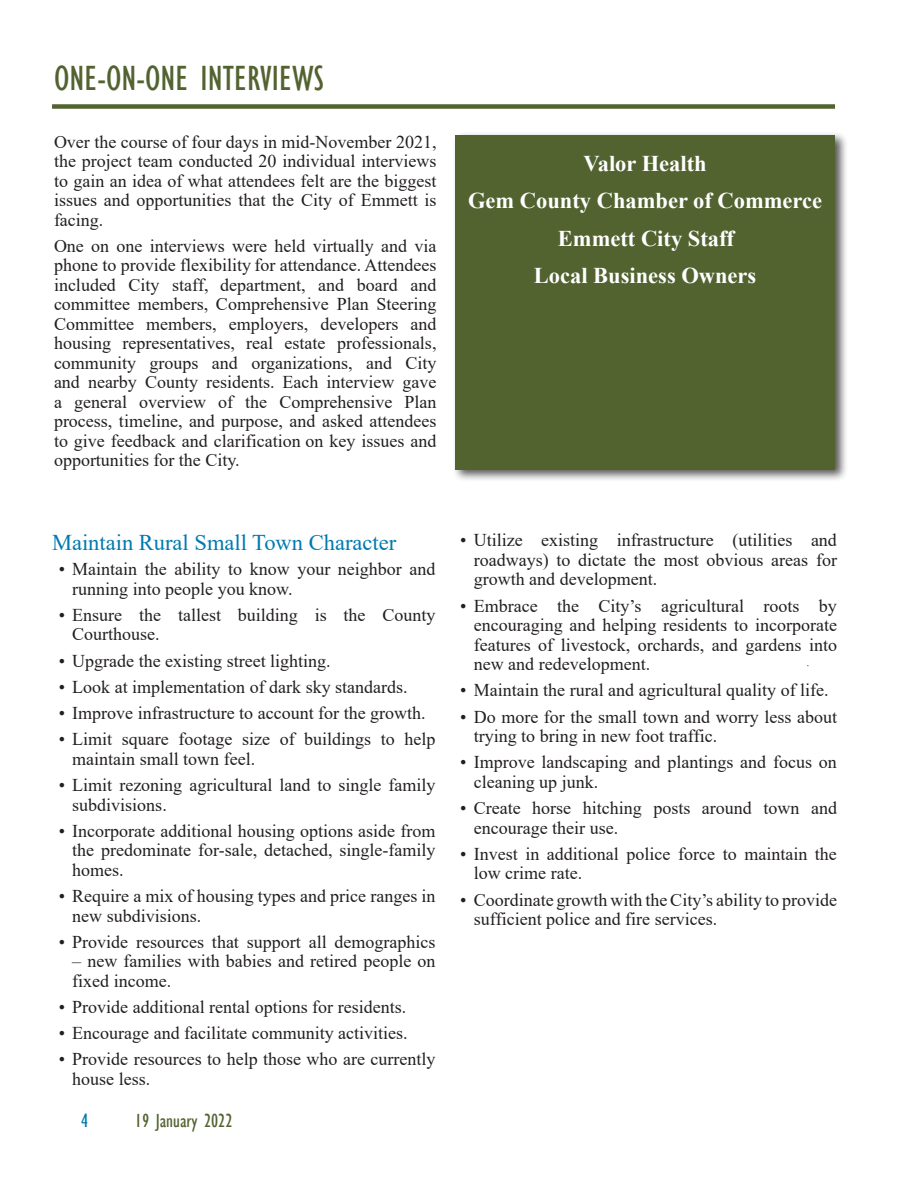
<style>
.page{position:relative;width:918px;height:1188px;background:#fff}
.page>*{position:absolute;margin:0;border:0;box-sizing:border-box;transform-origin:0 0}
.t1{font:condensed 36px "Gill Sans";color:#526330}
.t2{font:700 22.5px/37.5px "Times New Roman";color:#fff;text-align:center}
.t3{font:22.5px "Times New Roman";color:#007ab0}
.t4{font:condensed 19.5px "Gill Sans";color:#526330}
.t5{font:condensed 19.5px "Gill Sans";color:#007ab0}
.t6{font:18px/19.5px "Times New Roman";color:#231f20}
.s1{font-family:"Gill Sans MT Condensed";font-stretch:normal}
</style>
<div class="page">
<div style="left:52px;top:104px;width:783px;height:5px;background:#526330"></div>
<div style="left:452px;top:132px;width:396px;height:351px;background:#231f20;opacity:.75"></div>
<div style="left:455px;top:135px;width:380px;height:334px;background:#526330"></div>
<h1 class="t1" style="left:54px;top:57px;width:272px">ONE-ON-ONE INTERVIEWS</h1>
<p class="t6" style="left:54px;top:131px;width:384px;text-align:justify">Over the course of four days in mid-November 2021, the project team conducted 20 individual interviews to gain an idea of what attendees felt are the biggest issues and opportunities that the City of Emmett is facing.</p>
<p class="t6" style="left:54px;top:235px;width:384px;text-align:justify">One on one interviews were held virtually and via phone to provide flexibility for attendance. Attendees included City staff, department, and board and committee members, Comprehensive Plan Steering Committee members, employers, developers and housing representatives, real estate professionals, community groups and organizations, and City and nearby County residents. Each interview gave a general overview of the Comprehensive Plan process, timeline, and purpose, and asked attendees to give feedback and clarification on key issues and opportunities for the City.</p>
<p class="t2" style="left:468px;top:144px;width:356px">Valor Health<br>Gem County Chamber of Commerce<br>Emmett City Staff<br>Local Business Owners</p>
<p class="t3" style="left:52px;top:526px;width:346px">Maintain Rural Small Town Character</p>
<p class="t6" style="left:72px;top:559px;width:365px;text-indent:-14px">• Maintain the ability to know your neighbor and running into people you know.</p>
<p class="t6" style="left:72px;top:604px;width:365px;text-indent:-14px">• Ensure the tallest building is the County<br>Courthouse.</p>
<p class="t6" style="left:59px;top:650px;width:273px">• Upgrade the existing street lighting.</p>
<p class="t6" style="left:59px;top:676px;width:350px">• Look at implementation of dark sky standards.</p>
<p class="t6" style="left:59px;top:703px;width:368px">• Improve infrastructure to account for the growth.</p>
<p class="t6" style="left:72px;top:729px;width:365px;text-indent:-14px">• Limit square footage size of buildings to help maintain small town feel.</p>
<p class="t6" style="left:72px;top:775px;width:365px;text-indent:-14px">• Limit rezoning agricultural land to single family subdivisions.</p>
<p class="t6" style="left:72px;top:820px;width:365px;text-align:justify;text-indent:-13px">• Incorporate additional housing options aside from the predominate for-sale, detached, single-family homes.</p>
<p class="t6" style="left:72px;top:886px;width:365px;text-indent:-14px">• Require a mix of housing types and price ranges in new subdivisions.</p>
<p class="t6" style="left:59px;top:931px;width:378px">• Provide resources that support all demographics</p>
<p class="t6" style="left:72px;top:951px;width:365px">– new families with babies and retired people on fixed income.</p>
<p class="t6" style="left:59px;top:997px;width:349px">• Provide additional rental options for residents.</p>
<p class="t6" style="left:59px;top:1023px;width:350px">• Encourage and facilitate community activities.</p>
<p class="t6" style="left:72px;top:1049px;width:365px;text-indent:-14px">• Provide resources to help those who are currently house less.</p>
<p class="t5" style="left:81px;top:1109px;width:9px">4</p>
<p class="t4" style="left:135px;top:1109px;width:99px"><span class="s1">1</span>9 January 2022</p>
<p class="t6" style="left:474px;top:530px;width:365px;text-align:justify;text-indent:-13px">• Utilize existing infrastructure (utilities and roadways) to dictate the most obvious areas for growth and development.</p>
<p class="t6" style="left:474px;top:595px;width:365px;text-align:justify;text-indent:-14px">• Embrace the City’s agricultural roots by encouraging and helping residents to incorporate features of livestock, orchards, and gardens into new and redevelopment.</p>
<p class="t6" style="left:460px;top:680px;width:370px">• Maintain the rural and agricultural quality of life.</p>
<p class="t6" style="left:474px;top:706px;width:365px;text-indent:-14px">• Do more for the small town and worry less about trying to bring in new foot traffic.</p>
<p class="t6" style="left:474px;top:752px;width:365px;text-indent:-14px">• Improve landscaping and plantings and focus on cleaning up junk.</p>
<p class="t6" style="left:474px;top:798px;width:365px;text-indent:-14px">• Create horse hitching posts around town and encourage their use.</p>
<p class="t6" style="left:474px;top:843px;width:365px;text-indent:-14px">• Invest in additional police force to maintain the low crime rate.</p>
<p class="t6" style="left:474px;top:889px;width:365px;text-indent:-14px">• Coordinate growth with the City’s ability to provide sufficient police and fire services.</p>
</div>
